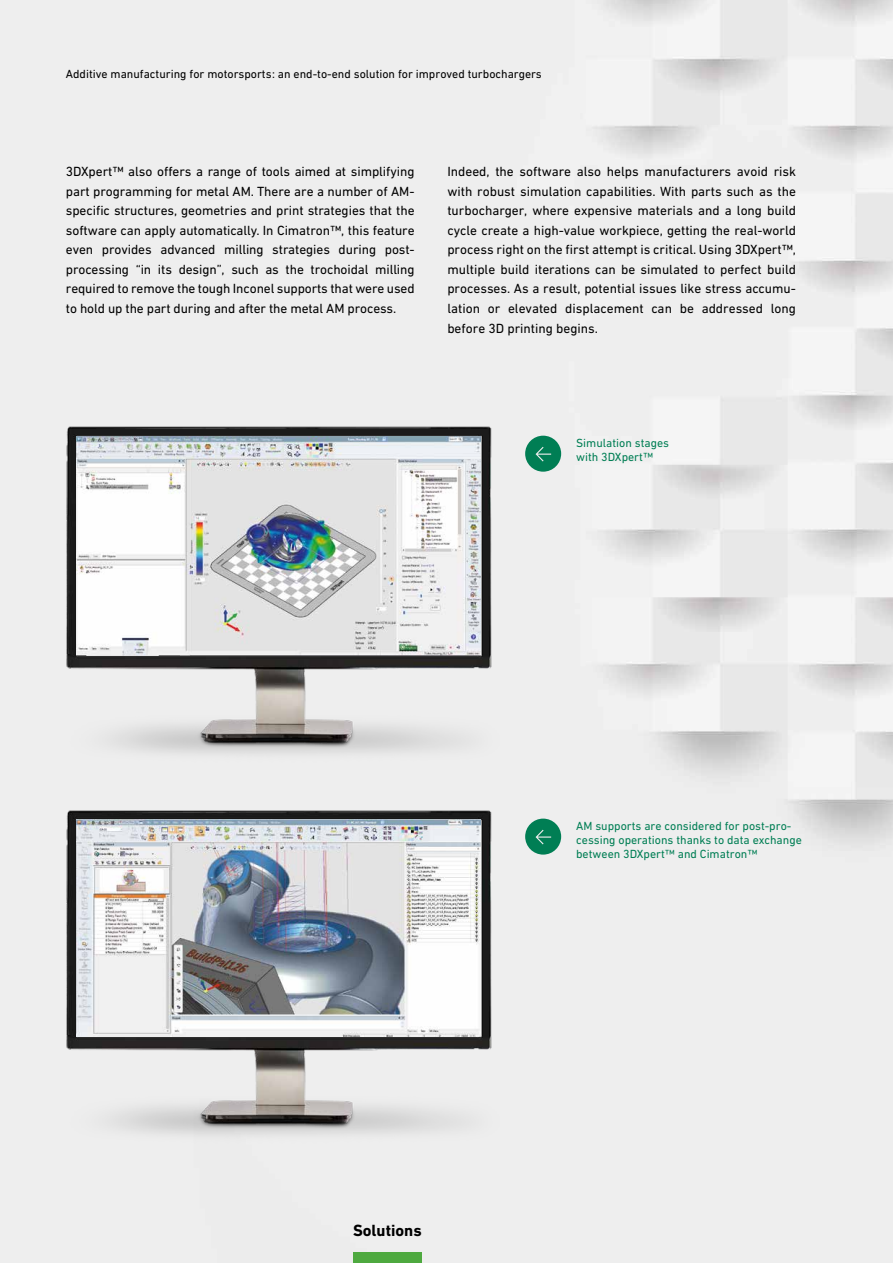
<style>
.page{position:relative;width:893px;height:1263px;background:#eee}
.page>*{position:absolute;margin:0;border:0;box-sizing:border-box;transform-origin:0 0}
.t1{font:700 16.5px "DIN Next W1 G";color:#000}
.t2{font:13.5px/19.5px "DIN Next W1 G";letter-spacing:-.01em;color:#000;text-align:justify}
.t3{font:12px/14.2px "DIN Next W1 G";color:#007e54}
.t4{font:12px "DIN Next W1 G";color:#000}
</style>
<div class="page">
<img style="left:0;top:372px;width:569px;height:380px">
<img style="left:77px;top:436px;width:404px;height:220px">
<img style="left:0;top:752px;width:569px;height:394px">
<img style="left:77px;top:820px;width:404px;height:216px">
<svg style="left:525px;top:819px;width:36px;height:36px"></svg>
<svg style="left:525px;top:436px;width:36px;height:36px"></svg>
<div style="left:353px;top:1253px;width:69px;height:10px;background:#4ea93f"></div>
<p class="t4" style="left:66px;top:67px;width:477px">Additive manufacturing for motorsports: an end-to-end solution for improved turbochargers</p>
<p class="t2" style="left:66px;top:162px;width:350px">3DXpert™ also offers a range of tools aimed at simplifying part programming for metal AM. There are a number of AM&shy;specific structures, geometries and print strategies that the software can apply automatically. In Cimatron™, this feature even provides advanced milling strategies during post&shy;processing “in its design”, such as the trochoidal milling required to remove the tough Inconel supports that were used to hold up the part during and after the metal AM process.</p>
<p class="t2" style="left:447px;top:162px;width:350px">Indeed, the software also helps manufacturers avoid risk with robust simulation capabilities. With parts such as the turbocharger, where expensive materials and a long build cycle create a high-value workpiece, getting the real-world process right on the first attempt is critical. Using 3DXpert™, multiple build iterations can be simulated to perfect build processes. As a result, potential issues like stress accumu&shy;lation or elevated displacement can be addressed long before 3D printing begins.</p>
<p class="t3" style="left:576px;top:436px;width:94px">Simulation stages with 3DXpert™</p>
<p class="t1" style="left:353px;top:1221px;width:70px">Solutions</p>
<p class="t3" style="left:576px;top:819px;width:227px">AM supports are considered for post-pro&shy;cessing operations thanks to data exchange between 3DXpert™ and Cimatron™</p>
</div>
